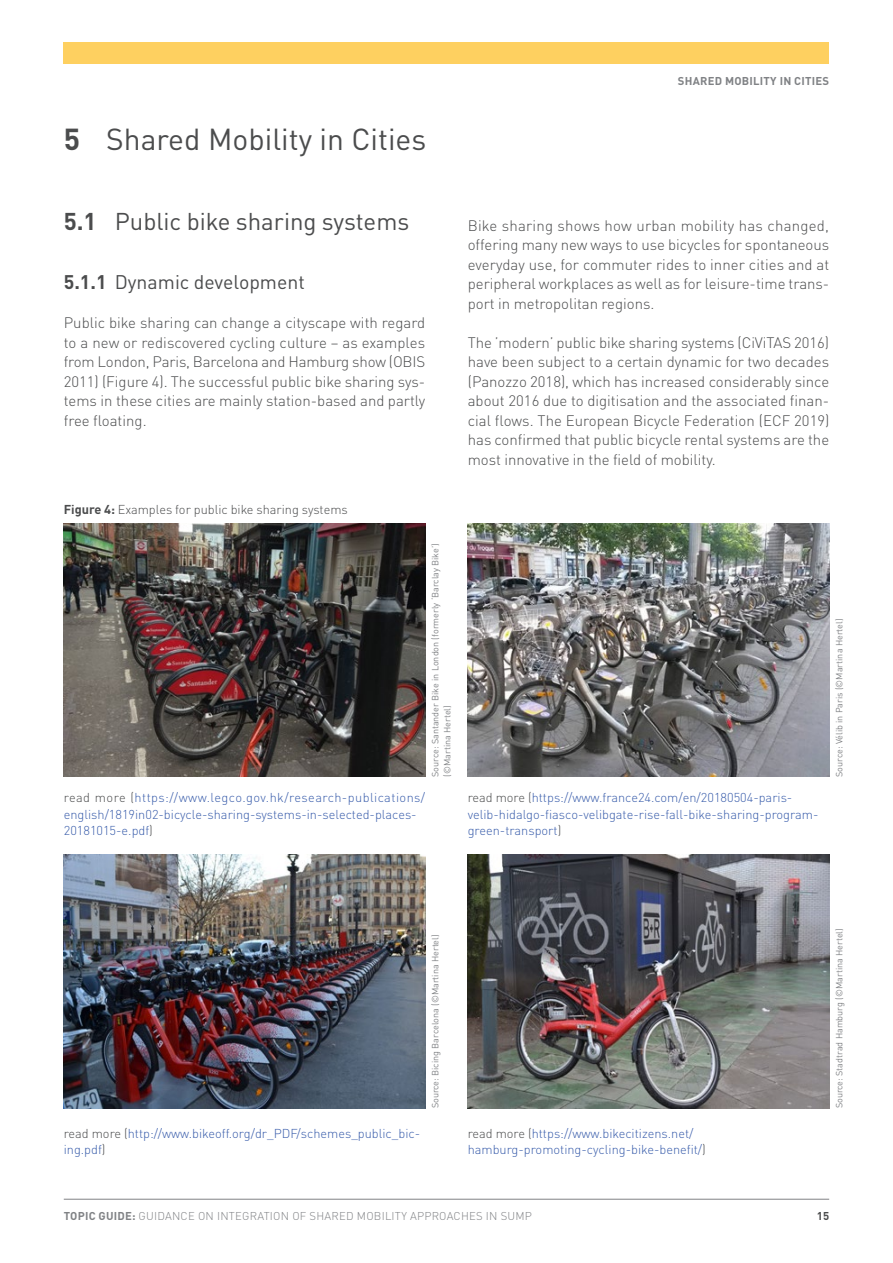
<style>
.page{position:relative;width:893px;height:1263px;background:#fff}
.page>*{position:absolute;margin:0;border:0;box-sizing:border-box;transform-origin:0 0}
.Head_1_Regular_20pt{font:30px "DIN Pro";color:#4b4c4d}
.Kapitelziffer{font:700 30px "DIN Pro";color:#4b4c4d}
.Head_2_Regular_16pr{font:24px "DIN Pro";color:#4b4c4d}
.Head_3_Regular_13pt{font:19.5px "DIN Pro";color:#4b4c4d}
.Copy_Light_10pt_ZAB{font:300 15px/19.5px "DIN Pro";color:#4b4c4d;text-align:justify}
.Copy_BOX_TAB_Light_8{font:300 12.75px/16.5px "DIN Pro";color:#385caa}
.Figure{font:300 12.75px "DIN Pro";color:#4b4c4d}
.t1{font:300 11.25px "DIN Pro";letter-spacing:.02em;color:#808285}
.t2{font:700 11.25px "DIN Pro";color:#808285}
.t3{font:700 11.25px "DIN Pro";color:#4b4c4d}
.Photo_Credits_Regula{font:9px/12px "DIN Pro";color:#808285}
.s1{font-weight:700}
.s2{color:#4b4c4d}
</style>
<div class="page">
<hr style="left:64px;top:1199px;width:765px;height:1px;background:#808285">
<div style="left:64px;top:43px;width:765px;height:21px;background:#fed060"></div>
<img style="left:64px;top:855px;width:361px;height:253px">
<img style="left:468px;top:855px;width:361px;height:253px">
<img style="left:64px;top:523px;width:361px;height:254px">
<img style="left:468px;top:523px;width:361px;height:254px">
<p class="Kapitelziffer" style="left:64px;top:115px;width:18px">5</p>
<p class="Head_1_Regular_20pt" style="left:106px;top:116px;width:322px">Shared Mobility in Cities</p>
<p class="t2" style="left:678px;top:72px;width:16px">SHARED</p>
<p class="t2" style="left:725px;top:72px;width:17px">MOBILITY</p>
<p class="t2" style="left:780px;top:72px;width:29px">IN CITIES</p>
<p class="Head_2_Regular_16pr" style="left:64px;top:202px;width:347px"><span class="s1">5.1</span> Public bike sharing systems</p>
<p class="Head_3_Regular_13pt" style="left:64px;top:267px;width:243px"><span class="s1">5.1.1</span> Dynamic development</p>
<p class="Copy_Light_10pt_ZAB" style="left:64px;top:312px;width:363px">Public bike sharing can change a cityscape with regard to a new or rediscovered cycling culture – as examples from London, Paris, Barcelona and Hamburg show (OBIS 2011) (Figure 4). The successful public bike sharing sys&shy;tems in these cities are mainly station-based and partly free floating.</p>
<p class="Figure" style="left:64px;top:499px;width:286px"><span class="s1">FIGURE 4:</span> Examples for public bike sharing systems</p>
<p class="Photo_Credits_Regula" style="left:428px;top:777px;width:235px;rotate:-90deg">Source: Santander Bike in London (formerly ‘Barclay Bike’) (©Martina Hertel)</p>
<p class="Copy_BOX_TAB_Light_8" style="left:64px;top:788px;width:363px"><span class="s2">read more (</span>https://www.legco.gov.hk/research-publications/ english/1819in02-bicycle-sharing-systems-in-selected-places-<br>20181015-e.pdf<span class="s2">)</span></p>
<p class="Copy_Light_10pt_ZAB" style="left:468px;top:214px;width:363px">Bike sharing shows how urban mobility has changed, offering many new ways to use bicycles for spontaneous everyday use, for commuter rides to inner cities and at peripheral workplaces as well as for leisure-time trans&shy;port in metropolitan regions.</p>
<p class="Copy_Light_10pt_ZAB" style="left:468px;top:331px;width:363px">The ’modern’ public bike sharing systems (CiViTAS 2016) have been subject to a certain dynamic for two decades (Panozzo 2018), which has increased considerably since about 2016 due to digitisation and the associated finan&shy;cial flows. The European Bicycle Federation (ECF 2019) has confirmed that public bicycle rental systems are the most innovative in the field of mobility.</p>
<p class="Copy_BOX_TAB_Light_8" style="left:468px;top:788px;width:352px"><span class="s2">read more (</span>https://www.france24.com/en/20180504-paris&shy;velib-hidalgo-fiasco-velibgate-rise-fall-bike-sharing-program&shy;green-transport<span class="s2">)</span></p>
<p class="Photo_Credits_Regula" style="left:832px;top:777px;width:160px;rotate:-90deg">Source: Vélib in Paris (©Martina Hertel)</p>
<p class="Copy_BOX_TAB_Light_8" style="left:64px;top:1124px;width:358px"><span class="s2">read more (</span>http://www.bikeoff.org/dr_PDF/schemes_public_bic&shy;ing.pdf<span class="s2">)</span></p>
<p class="Photo_Credits_Regula" style="left:428px;top:1108px;width:176px;rotate:-90deg">Source: Bicing Barcelona (©Martina Hertel)</p>
<p class="Photo_Credits_Regula" style="left:832px;top:1108px;width:182px;rotate:-90deg">Source: Stadtrad Hamburg (©Martina Hertel)</p>
<p class="Copy_BOX_TAB_Light_8" style="left:468px;top:1124px;width:240px"><span class="s2">read more (</span>https://www.bikecitizens.net/ hamburg-promoting-cycling-bike-benefit/<span class="s2">)</span></p>
<p class="t1" style="left:64px;top:1208px;width:470px"><span class="s1">TOPIC GUIDE:</span> GUIDANCE ON INTEGRATION OF SHARED MOBILITY APPROACHES IN SUMP</p>
<p class="t3" style="left:817px;top:1207px;width:14px">15</p>
</div>
